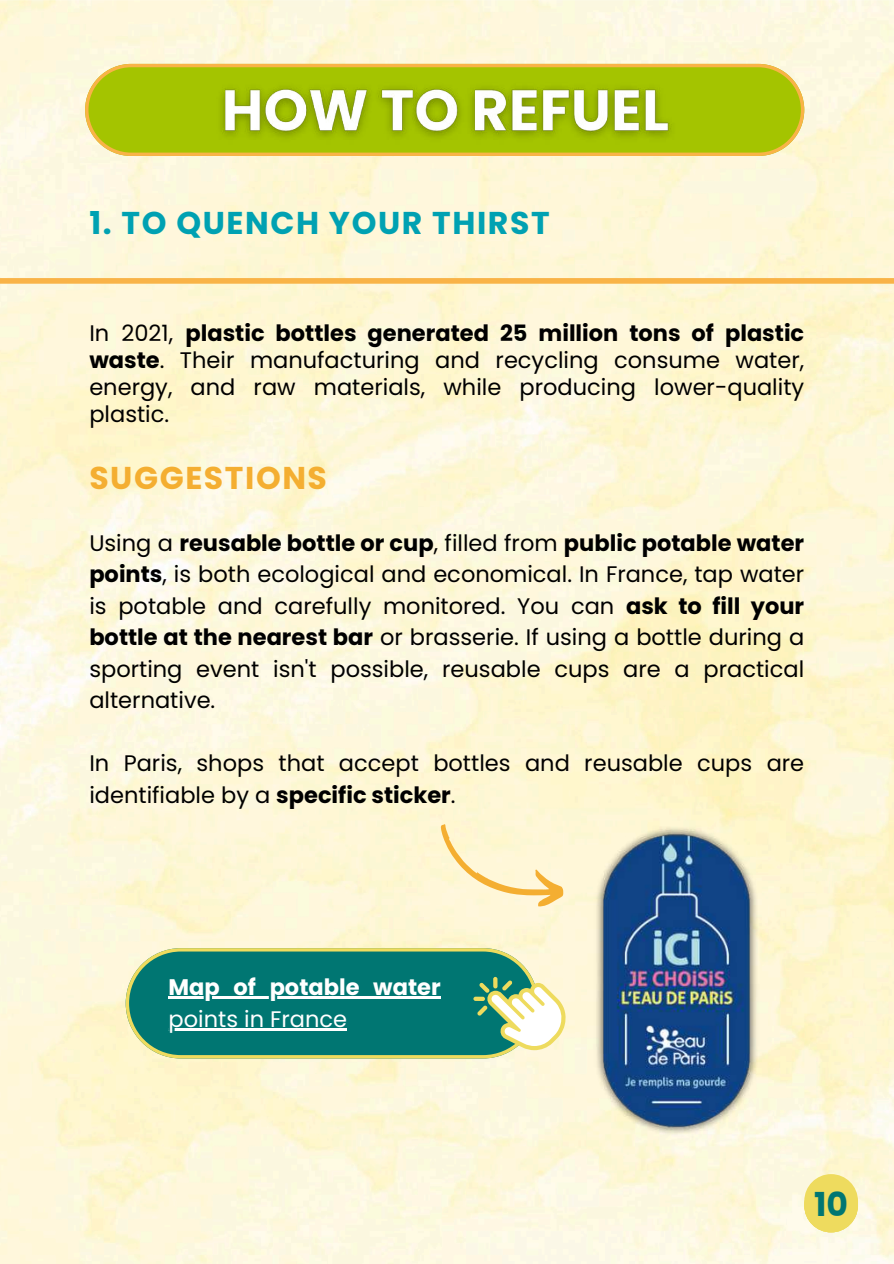
<style>
.page{position:relative;width:894px;height:1264px;background:#fff}
.page>*{position:absolute;margin:0;border:0;box-sizing:border-box;transform-origin:0 0}
.t1{font:700 33px "Poppins";color:#007672}
.t2{font:700 31.5px "Poppins";letter-spacing:.05em;color:#00a1b2}
.t3{font:700 31.5px "Poppins";letter-spacing:.05em;color:#f4ae31}
.t4{font:22.5px/31.5px "Poppins";color:#000;text-align:justify}
.t5{font:700 22.5px "Poppins";color:#fff}
.t6{font:22.5px "Poppins";color:#fff}
.s1{font-weight:700}
</style>
<div class="page">
<img style="left:0;top:0;width:893px;height:1263px">
<div style="left:804px;top:1174px;width:53px;height:53px;background:#eedb5e;border-radius:50%"></div>
<svg style="left:85px;top:64px;width:719px;height:92px;background:#b8c41a"></svg>
<img style="left:210px;top:70px;width:474px;height:80px">
<div style="left:0;top:278px;width:893px;height:6px;background:#f9b347"></div>
<div style="left:804px;top:1178px;width:53px;height:54px;background:#eedb5e;border-radius:50%"></div>
<svg style="left:126px;top:948px;width:411px;height:110px;background:#208577"></svg>
<svg style="left:473px;top:976px;width:92px;height:74px"></svg>
<hr style="left:168px;top:996px;width:272px;height:2px;background:#fff">
<hr style="left:168px;top:1028px;width:179px;height:2px;background:#fff">
<svg style="left:425px;top:822px;width:145px;height:96px;background:#fdf0c7"></svg>
<img style="left:575px;top:801px;width:201px;height:359px">
<h2 class="t2" style="left:89px;top:200px;width:461px">1. TO QUENCH YOUR THIRST</h2>
<p class="t4" style="left:89px;top:320px;width:716px;line-height:27px">In 2021, <span class="s1">plastic bottles generated 25 million tons of plastic waste</span>. Their manufacturing and recycling consume water, energy, and raw materials, while producing lower-quality plastic.</p>
<h2 class="t3" style="left:89px;top:455px;width:239px">SUGGESTIONS</h2>
<p class="t4" style="left:89px;top:527px;width:716px">Using a <span class="s1">reusable bottle or cup</span>, filled from <span class="s1">public potable water points</span>, is both ecological and economical. In France, tap water is potable and carefully monitored. You can <span class="s1">ask to fill your bottle at the nearest bar</span> or brasserie. If using a bottle during a sporting event isn't possible, reusable cups are a practical alternative.</p>
<p class="t4" style="left:89px;top:747px;width:716px">In Paris, shops that accept bottles and reusable cups are identifiable by a <span class="s1">specific sticker</span>.</p>
<p class="t5" style="left:168px;top:971px;width:273px">Map of potable water</p>
<p class="t6" style="left:168px;top:1003px;width:180px">points in France</p>
<h1 class="t1" style="left:813px;top:1181px;width:35px">10</h1>
</div>
